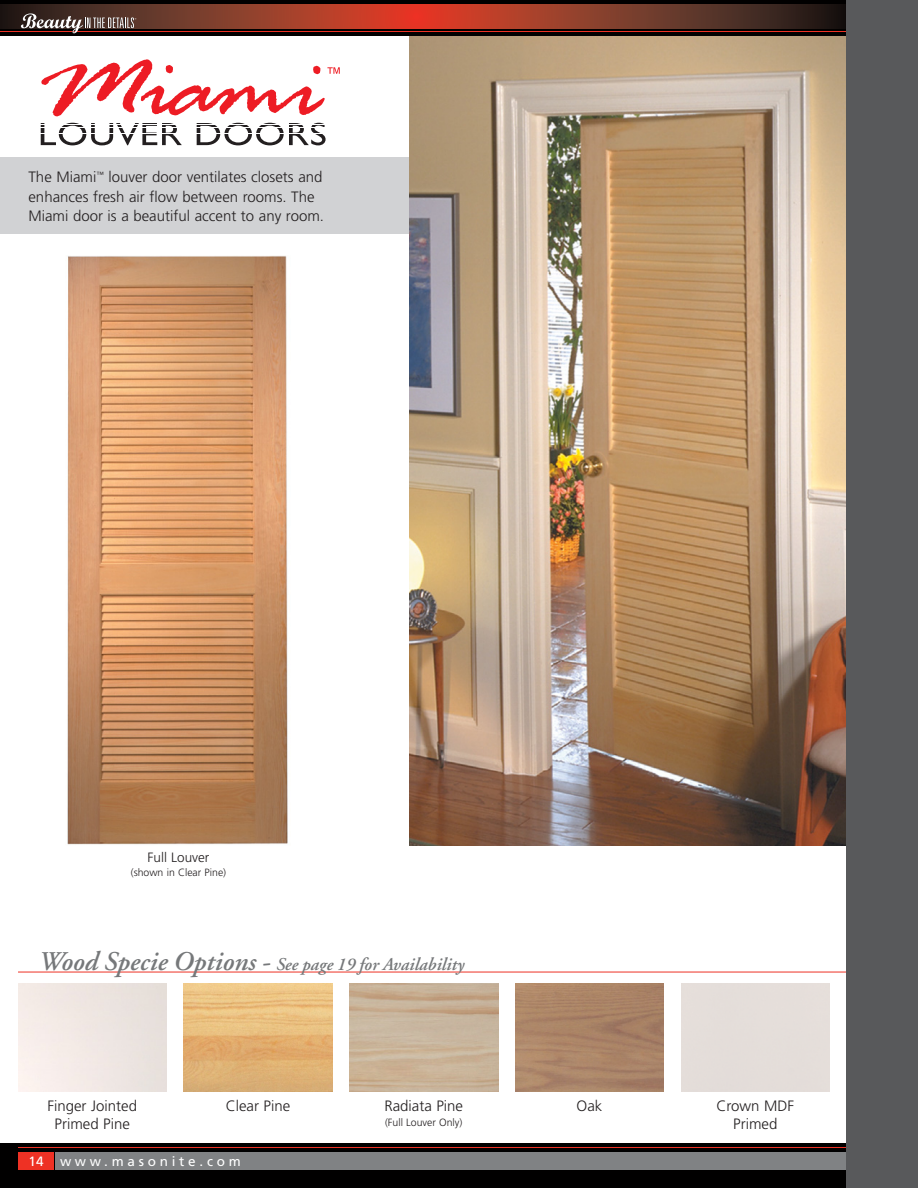
<style>
.page{position:relative;width:918px;height:1188px;background:#fff}
.page>*{position:absolute;margin:0;border:0;box-sizing:border-box;transform-origin:0 0}
.t1{font:italic 600 18px "Adobe Garamond";color:#76787a}
.t2{font:300 15px/19.5px "Frutiger";color:#231f20;text-align:center}
.t3{font:13.5px "Frutiger";letter-spacing:.28em;color:#fff}
.t4{font:300 13.5px "Frutiger";color:#231f20}
.t5{font:300 10.5px "Frutiger";color:#231f20}
.s1{font-size:27px}
</style>
<div class="page">
<div style="left:0;top:158px;width:410px;height:76px;background:#d1d2d4"></div>
<img style="left:410px;top:36px;width:436px;height:810px">
<img style="left:67px;top:255px;width:221px;height:590px">
<svg style="left:41px;top:123px;width:141px;height:22px"></svg>
<svg style="left:197px;top:123px;width:129px;height:22px"></svg>
<hr style="left:37px;top:124px;width:291px;height:1px;background:#fff">
<hr style="left:37px;top:127px;width:291px;height:1px;background:#fff">
<hr style="left:37px;top:133px;width:291px;height:1px;background:#fff">
<svg style="left:41px;top:59px;width:299px;height:57px"></svg>
<div style="left:0;top:1143px;width:846px;height:45px;background:#010000"></div>
<div style="left:56px;top:1152px;width:790px;height:18px;background:#808284"></div>
<div style="left:18px;top:1152px;width:36px;height:18px;background:#ee3124"></div>
<hr style="left:18px;top:1147px;width:828px;height:1px;background:#ee3124">
<div style="left:0;top:0;width:846px;height:36px;background:#010000"></div>
<svg style="left:0;top:4px;width:846px;height:30px;background:#743225"></svg>
<div style="left:846px;top:0;width:72px;height:1188px;background:#58595b"></div>
<hr style="left:18px;top:972px;width:828px;height:1px;background:#ee3124">
<img style="left:184px;top:983px;width:148px;height:108px">
<img style="left:515px;top:983px;width:149px;height:108px">
<p class="t2" style="left:28px;top:168px;width:297px;text-align:left">The Miami<sup>™</sup> louver door ventilates closets and enhances fresh air flow between rooms. The<br>Miami door is a beautiful accent to any room.</p>
<p class="t4" style="left:148px;top:852px;width:63px">Full Louver</p>
<p class="t5" style="left:131px;top:868px;width:97px">(shown in Clear Pine)</p>
<p class="t1" style="left:38px;top:957px;width:427px"><span class="s1">Wood Specie Options -</span> See page 19 for Availability</p>
<p class="t2" style="left:48px;top:1098px;width:91px;line-height:18px">Finger Jointed<br>Primed Pine</p>
<p class="t2" style="left:226px;top:1098px;width:66px">Clear Pine</p>
<p class="t2" style="left:384px;top:1098px;width:80px">Radiata Pine</p>
<p class="t5" style="left:385px;top:1118px;width:79px">(Full Louver Only)</p>
<p class="t3" style="left:28px;top:1156px;width:214px">14 www.masonite.com</p>
<p class="t2" style="left:577px;top:1098px;width:27px">Oak</p>
<p class="t2" style="left:716px;top:1098px;width:79px;line-height:18px">Crown MDF<br>Primed</p>
</div>
